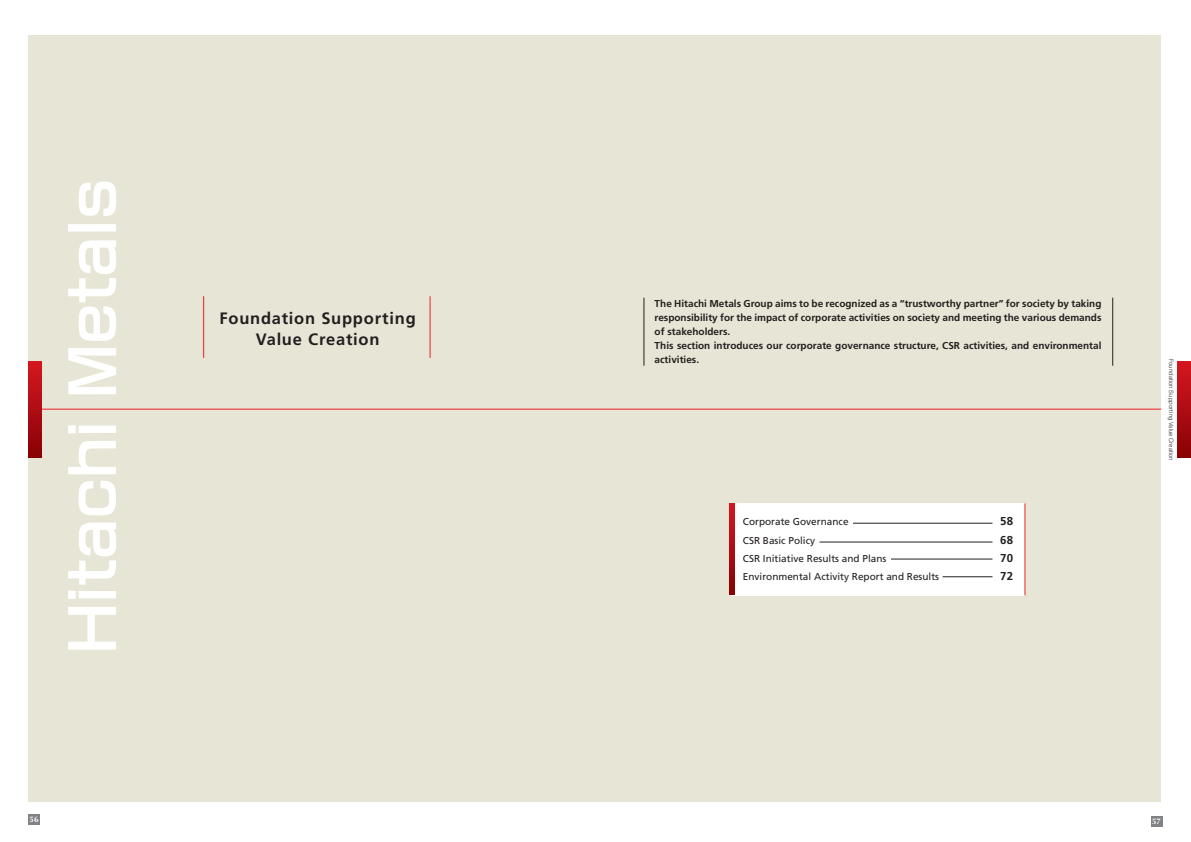
<style>
.page{position:relative;width:1191px;height:842px;background:#fff}
.page>*{position:absolute;margin:0;border:0;box-sizing:border-box;transform-origin:0 0}
.t1{font:700 16.5px/20.6px "Frutiger LT Std";letter-spacing:.045em;color:#231f20;text-align:center}
.t2{font:700 11.5px "Frutiger LT Std";letter-spacing:.02em;color:#231f20}
.t3{font:700 10px/14px "Frutiger LT Std";color:#231f20;text-align:justify}
.t4{font:10px "Frutiger LT Std";color:#231f20}
.t5{font:700 8px "Optima";color:#fff}
.t6{font:300 6px "Helvetica Neue LT Std";letter-spacing:.025em;color:#231f20}
</style>
<div class="page">
<div style="left:1151px;top:816px;width:11px;height:11px;background:#808285"></div>
<div style="left:28px;top:814px;width:12px;height:11px;background:#808285"></div>
<div style="left:28px;top:35px;width:1133px;height:767px;background:#e7e6d6"></div>
<hr style="left:28px;top:409px;width:1133px;height:1px;background:#ee1d23">
<hr style="left:643px;top:298px;width:1px;height:68px;background:#231f20">
<hr style="left:1112px;top:298px;width:1px;height:68px;background:#231f20">
<hr style="left:203px;top:296px;width:1px;height:62px;background:#ee1d23">
<hr style="left:430px;top:296px;width:1px;height:62px;background:#ee1d23">
<div style="left:731px;top:503px;width:294px;height:92px;background:#fff"></div>
<svg style="left:729px;top:503px;width:5px;height:92px"></svg>
<hr style="left:1024px;top:503px;width:1px;height:92px;background:#ee1d23">
<svg style="left:68px;top:181px;width:48px;height:469px"></svg>
<svg style="left:28px;top:362px;width:14px;height:95px"></svg>
<svg style="left:1177px;top:361px;width:14px;height:96px"></svg>
<hr style="left:853px;top:523px;width:139px;height:1px;background:#231f20">
<hr style="left:819px;top:542px;width:173px;height:1px;background:#231f20">
<hr style="left:891px;top:559px;width:101px;height:1px;background:#231f20">
<hr style="left:942px;top:577px;width:50px;height:1px;background:#231f20">
<p class="t1" style="left:219px;top:308px;width:198px">Foundation Supporting<br>Value Creation</p>
<p class="t3" style="left:654px;top:296px;width:448px">The Hitachi Metals Group aims to be recognized as a “trustworthy partner” for society by taking responsibility for the impact of corporate activities on society and meeting the various demands of stakeholders.</p>
<p class="t3" style="left:654px;top:338px;width:448px">This section introduces our corporate governance structure, CSR activities, and environmental activities.</p>
<p class="t4" style="left:743px;top:516px;width:107px">Corporate Governance</p>
<p class="t2" style="left:1000px;top:515px;width:14px">58</p>
<p class="t4" style="left:743px;top:534px;width:74px">CSR Basic Policy</p>
<p class="t2" style="left:1000px;top:533px;width:14px">68</p>
<p class="t4" style="left:743px;top:552px;width:145px">CSR Initiative Results and Plans</p>
<p class="t2" style="left:1000px;top:551px;width:14px">70</p>
<p class="t4" style="left:743px;top:570px;width:198px">Environmental Activity Report and Results</p>
<p class="t2" style="left:1000px;top:569px;width:14px">72</p>
<p class="t6" style="left:1174px;top:359px;width:104px;rotate:90deg">Foundation Supporting Value Creation</p>
<p class="t5" style="left:30px;top:815px;width:10px">56</p>
<p class="t5" style="left:1152px;top:816px;width:10px">57</p>
</div>
